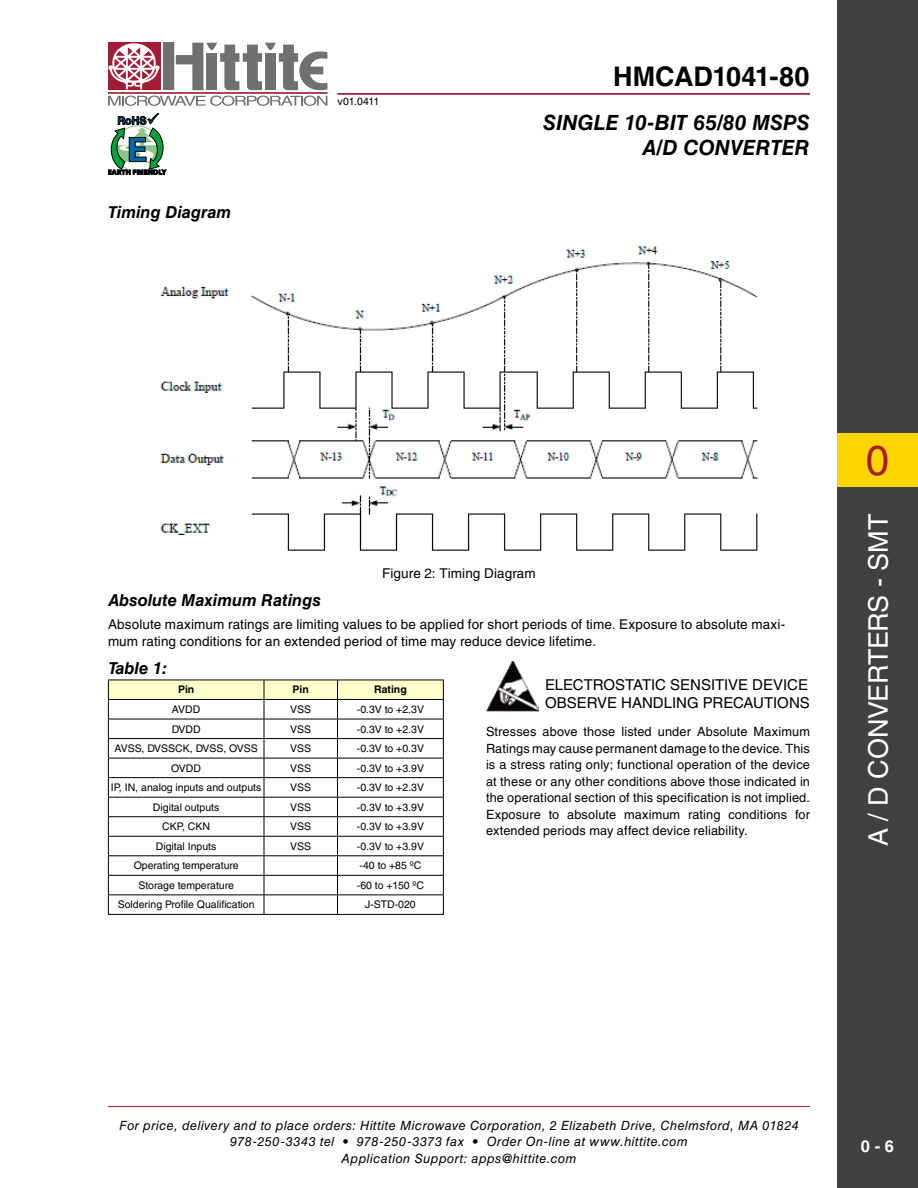
<style>
.page{position:relative;width:918px;height:1188px;background:#fff}
.page>*{position:absolute;margin:0;border:0;box-sizing:border-box;transform-origin:0 0}
.t1{font:42px "Helvetica LT Std";color:#a41b33}
.t2{font:27px "Helvetica LT Std";letter-spacing:-.015em;color:#fff}
.t3{font:700 27px "Helvetica LT Std";letter-spacing:-.005em;color:#000}
.t4{font:italic 700 21px/25.2px "Helvetica LT Std";color:#000;text-align:right}
.t5{font:italic 700 16.5px "Helvetica LT Std";color:#000}
.t6{font:700 16.5px "Helvetica LT Std";color:#fff}
.t7{font:15px "Helvetica LT Std";color:#000}
.t8{font:13.5px/16.5px "Helvetica LT Std";letter-spacing:.01em;color:#000}
.t9{font:12.75px/16.5px "Helvetica LT Std";letter-spacing:.01em;color:#000;text-align:justify}
.t10{font:italic 12.75px/16.5px "Helvetica LT Std";letter-spacing:.035em;color:#000;text-align:center}
.t11{font:10.5px "Helvetica LT Std";color:#000}
.t12{font:700 10.5px "Helvetica LT Std";color:#000}
.s1{font-style:inherit}
</style>
<div class="page">
<hr style="left:108px;top:1106px;width:702px;height:1px;background:#a41b33">
<div style="left:163px;top:43px;width:11px;height:47px;background:#707071"></div>
<div style="left:108px;top:43px;width:52px;height:47px;background:#a41b33"></div>
<hr style="left:108px;top:92px;width:219px;height:2px;background:#a41b33">
<svg style="left:176px;top:43px;width:151px;height:47px"></svg>
<svg style="left:108px;top:96px;width:219px;height:10px"></svg>
<svg style="left:108px;top:43px;width:52px;height:46px"></svg>
<div style="left:837px;top:0;width:81px;height:1188px;background:#414141"></div>
<div style="left:837px;top:433px;width:81px;height:54px;background:#ffd400"></div>
<hr style="left:338px;top:93px;width:472px;height:1px;background:#a41b33">
<svg style="left:108px;top:113px;width:58px;height:62px"></svg>
<img style="left:160px;top:246px;width:598px;height:305px">
<svg style="left:108px;top:680px;width:336px;height:234px"></svg>
<hr style="left:108px;top:914px;width:156px;height:1px;background:#000">
<hr style="left:264px;top:914px;width:74px;height:1px;background:#000">
<hr style="left:338px;top:914px;width:106px;height:1px;background:#000">
<img style="left:486px;top:661px;width:52px;height:51px">
<p class="t5" style="left:108px;top:202px;width:125px">Timing Diagram</p>
<p class="t11" style="left:338px;top:95px;width:43px">v01.0411</p>
<h2 class="t3" style="left:613px;top:60px;width:198px">HMCAD1041-80</h2>
<h3 class="t4" style="left:543px;top:109px;width:268px">Single 10-Bit 65/<span class="s1">80</span> MSPS<br>A/D Converter</h3>
<p class="t8" style="left:382px;top:565px;width:155px">Figure 2: Timing Diagram</p>
<p class="t5" style="left:108px;top:590px;width:214px">Absolute Maximum Ratings</p>
<p class="t8" style="left:108px;top:616px;width:679px">Absolute maximum ratings are limiting values to be applied for short periods of time. Exposure to absolute maxi&shy;mum rating conditions for an extended period of time may reduce device lifetime.</p>
<p class="t5" style="left:108px;top:658px;width:61px">Table 1:</p>
<p class="t12" style="left:178px;top:683px;width:18px">Pin</p>
<p class="t12" style="left:293px;top:683px;width:18px">Pin</p>
<p class="t12" style="left:374px;top:683px;width:34px">Rating</p>
<p class="t11" style="left:172px;top:703px;width:30px">AVDD</p>
<p class="t11" style="left:290px;top:703px;width:8px">VSS</p>
<p class="t11" style="left:357px;top:703px;width:68px">-0.3V to +2.3V</p>
<p class="t11" style="left:172px;top:723px;width:31px">DVDD</p>
<p class="t11" style="left:290px;top:723px;width:8px">VSS</p>
<p class="t11" style="left:357px;top:723px;width:68px">-0.3V to +2.3V</p>
<p class="t11" style="left:115px;top:742px;width:15px">AVSS</p>
<p class="t11" style="left:142px;top:742px;width:21px">, DVSS</p>
<p class="t11" style="left:175px;top:742px;width:36px">CK, DVSS</p>
<p class="t11" style="left:223px;top:742px;width:14px">, OVSS</p>
<p class="t11" style="left:290px;top:742px;width:8px">VSS</p>
<p class="t11" style="left:357px;top:742px;width:68px">-0.3V to +0.3V</p>
<p class="t11" style="left:171px;top:762px;width:31px">OVDD</p>
<p class="t11" style="left:290px;top:762px;width:8px">VSS</p>
<p class="t11" style="left:357px;top:762px;width:68px">-0.3V to +3.9V</p>
<p class="t11" style="left:111px;top:781px;width:152px">IP, IN, analog inputs and outputs</p>
<p class="t11" style="left:290px;top:781px;width:8px">VSS</p>
<p class="t11" style="left:357px;top:781px;width:68px">-0.3V to +2.3V</p>
<p class="t11" style="left:153px;top:801px;width:68px">Digital outputs</p>
<p class="t11" style="left:290px;top:801px;width:8px">VSS</p>
<p class="t11" style="left:357px;top:801px;width:68px">-0.3V to +3.9V</p>
<p class="t11" style="left:162px;top:820px;width:48px">CKP, CKN</p>
<p class="t11" style="left:290px;top:820px;width:8px">VSS</p>
<p class="t11" style="left:357px;top:820px;width:68px">-0.3V to +3.9V</p>
<p class="t11" style="left:156px;top:840px;width:62px">Digital Inputs</p>
<p class="t11" style="left:290px;top:840px;width:8px">VSS</p>
<p class="t11" style="left:357px;top:840px;width:68px">-0.3V to +3.9V</p>
<p class="t11" style="left:134px;top:860px;width:106px">Operating temperature</p>
<p class="t11" style="left:360px;top:860px;width:63px">-40 to +85 ºC</p>
<p class="t11" style="left:138px;top:879px;width:97px">Storage temperature</p>
<p class="t11" style="left:357px;top:879px;width:69px">-60 to +150 ºC</p>
<p class="t11" style="left:118px;top:899px;width:138px">Soldering Profile Qualification</p>
<p class="t11" style="left:365px;top:899px;width:52px">J-STD-020</p>
<p class="t7" style="left:545px;top:676px;width:50px">ELECTROST</p>
<p class="t7" style="left:633px;top:676px;width:48px">ATIC SENS</p>
<p class="t7" style="left:711px;top:676px;width:97px">ITIVE DEVICE</p>
<p class="t7" style="left:545px;top:694px;width:33px">OBSERVE</p>
<p class="t7" style="left:621px;top:694px;width:168px">HAN DLING PRECAUTIONS</p>
<p class="t9" style="left:486px;top:723px;width:326px">Stresses above those listed under Absolute Maximum Ratings may cause permanent damage to the device. This is a stress rating only; functional operation of the device at these or any other conditions above those indicated in the operational section of this specification is not implied.<br>Exposure to absolute maximum rating conditions for extended periods may affect device reliability.</p>
<h1 class="t1" style="left:866px;top:436px;width:25px">0</h1>
<h2 class="t2" style="left:863px;top:846px;width:333px;rotate:-90deg">A / D Converters - SMT</h2>
<p class="t10" style="left:119px;top:1117px;width:681px">For price, delivery and to place orders: Hittite Microwave Corporation, 2 Elizabeth Drive, Chelmsford, MA 01824<br>978-250-3343 tel • 978-250-3373 fax • Order On-line at www.hittite.com<br>Application Support: apps@hittite.com</p>
<p class="t6" style="left:861px;top:1136px;width:35px">0 - 6</p>
</div>
